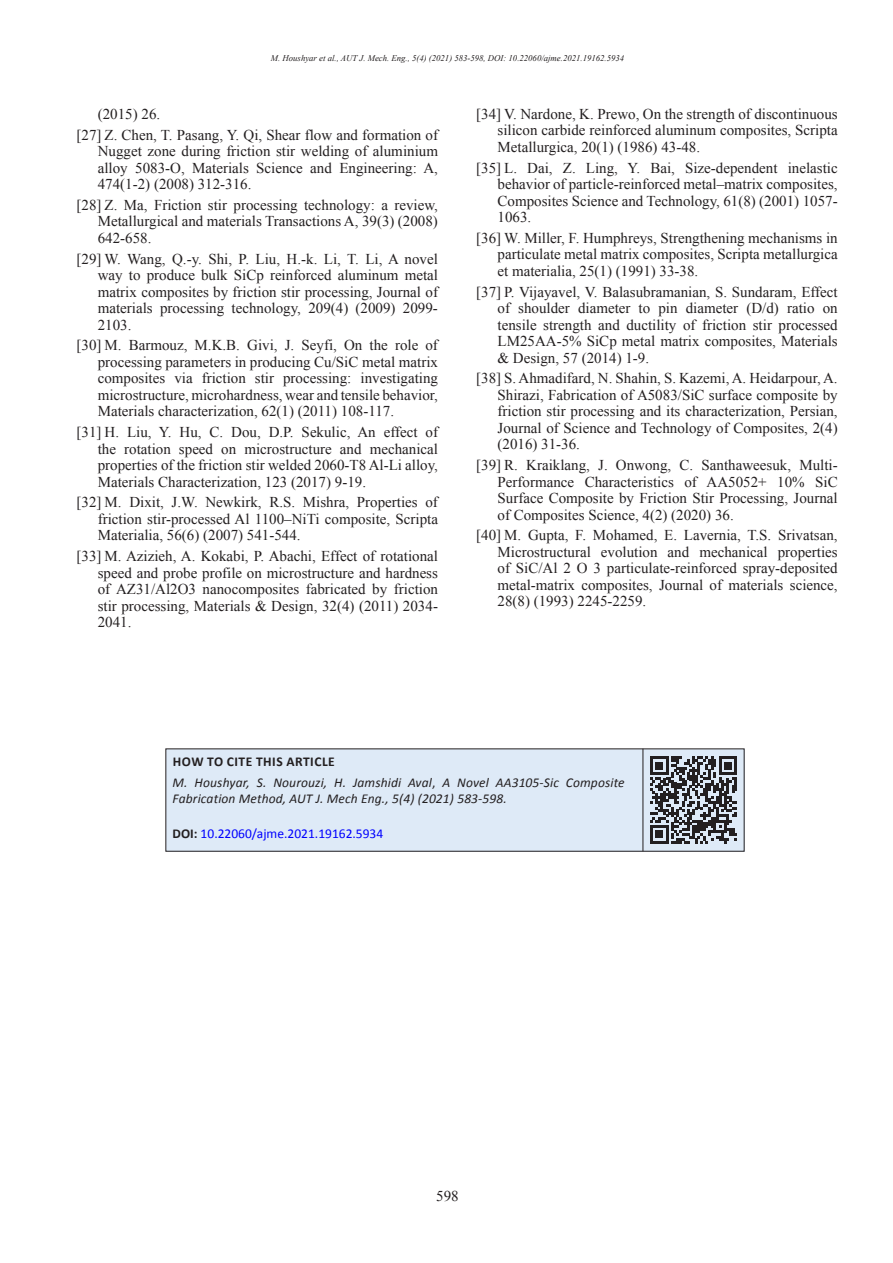
<style>
.page{position:relative;width:893px;height:1263px;background:#fff}
.page>*{position:absolute;margin:0;border:0;box-sizing:border-box;transform-origin:0 0}
.t1{font:15px/16.5px "Times New Roman";color:#231f20;text-align:justify}
.t2{font:italic 13.5px/16.2px "Calibri";letter-spacing:.01em;color:#231f20}
.t3{font:13.5px "Calibri";color:#00f}
.t4{font:700 13.5px "Calibri";letter-spacing:.04em;color:#231f20}
.t5{font:italic 8.7px "Times New Roman";color:#231f20}
.s1{font-style:normal}
.s2{font-weight:700;color:#231f20}
</style>
<div class="page">
<div style="left:166px;top:749px;width:578px;height:102px;background:#deeaf7"></div>
<div style="left:165px;top:748px;width:580px;height:104px;border:1px solid #231f20"></div>
<hr style="left:642px;top:749px;width:1px;height:102px;background:#231f20">
<svg style="left:650px;top:756px;width:87px;height:88px"></svg>
<p class="t5" style="left:271px;top:52px;width:355px">M. Houshyar et al., AUT J. Mech. Eng., 5(4) (2021) 583-598, DOI: 10.22060/ajme.2021.19162.5934</p>
<p class="t1" style="left:98px;top:105px;width:64px">(2015) 26.</p>
<p class="t1" style="left:98px;top:126px;width:342px;text-indent:-21px">[27] Z. Chen, T. Pasang, Y. Qi, Shear flow and formation of Nugget zone during friction stir welding of aluminium alloy 5083-O, Materials Science and Engineering: A, 474(1-2) (2008) 312-316.</p>
<p class="t1" style="left:98px;top:196px;width:342px;text-indent:-21px">[28] Z. Ma, Friction stir processing technology: a review, Metallurgical and materials Transactions A, 39(3) (2008)<br>642-658.</p>
<p class="t1" style="left:98px;top:250px;width:342px;text-indent:-21px">[29] W. Wang, Q.-y. Shi, P. Liu, H.-k. Li, T. Li, A novel way to produce bulk SiCp reinforced aluminum metal matrix composites by friction stir processing, Journal of materials processing technology, 209(4) (2009) 2099- 2103.</p>
<p class="t1" style="left:98px;top:337px;width:342px;text-indent:-21px">[30] M. Barmouz, M.K.B. Givi, J. Seyfi, On the role of processing parameters in producing Cu/SiC metal matrix composites via friction stir processing: investigating microstructure, microhardness, wear and tensile behavior, Materials characterization, 62(1) (2011) 108-117.</p>
<p class="t1" style="left:98px;top:423px;width:342px;text-indent:-21px">[31] H. Liu, Y. Hu, C. Dou, D.P. Sekulic, An effect of the rotation speed on microstructure and mechanical properties of the friction stir welded 2060-T8 Al-Li alloy, Materials Characterization, 123 (2017) 9-19.</p>
<p class="t1" style="left:98px;top:494px;width:342px;text-indent:-21px">[32] M. Dixit, J.W. Newkirk, R.S. Mishra, Properties of friction stir-processed Al 1100–NiTi composite, Scripta Materialia, 56(6) (2007) 541-544.</p>
<p class="t1" style="left:98px;top:547px;width:342px;text-indent:-21px">[33] M. Azizieh, A. Kokabi, P. Abachi, Effect of rotational speed and probe profile on microstructure and hardness of AZ31/Al2O3 nanocomposites fabricated by friction stir processing, Materials &amp; Design, 32(4) (2011) 2034- 2041.</p>
<p class="t1" style="left:497px;top:105px;width:342px;text-indent:-21px">[34] V. Nardone, K. Prewo, On the strength of discontinuous silicon carbide reinforced aluminum composites, Scripta Metallurgica, 20(1) (1986) 43-48.</p>
<p class="t1" style="left:497px;top:159px;width:342px;text-indent:-21px">[35] L. Dai, Z. Ling, Y. Bai, Size-dependent inelastic behavior of particle-reinforced metal–matrix composites, Composites Science and Technology, 61(8) (2001) 1057- 1063.</p>
<p class="t1" style="left:497px;top:229px;width:342px;text-indent:-21px">[36] W. Miller, F. Humphreys, Strengthening mechanisms in particulate metal matrix composites, Scripta metallurgica et materialia, 25(1) (1991) 33-38.</p>
<p class="t1" style="left:497px;top:283px;width:342px;text-indent:-21px">[37] P. Vijayavel, V. Balasubramanian, S. Sundaram, Effect of shoulder diameter to pin diameter (D/d) ratio on tensile strength and ductility of friction stir processed LM25AA-5% SiCp metal matrix composites, Materials &amp; Design, 57 (2014) 1-9.</p>
<p class="t1" style="left:497px;top:370px;width:342px;text-indent:-21px">[38] S. Ahmadifard, N. Shahin, S. Kazemi, A. Heidarpour, A.<br>Shirazi, Fabrication of A5083/SiC surface composite by friction stir processing and its characterization, Persian, Journal of Science and Technology of Composites, 2(4) (2016) 31-36.</p>
<p class="t1" style="left:497px;top:456px;width:342px;text-indent:-21px">[39] R. Kraiklang, J. Onwong, C. Santhaweesuk, Multi-Performance Characteristics of AA5052+ 10% SiC Surface Composite by Friction Stir Processing, Journal of Composites Science, 4(2) (2020) 36.</p>
<p class="t1" style="left:497px;top:527px;width:342px;text-indent:-21px">[40] M. Gupta, F. Mohamed, E. Lavernia, T.S. Srivatsan, Microstructural evolution and mechanical properties of SiC/Al 2 O 3 particulate-reinforced spray-deposited metal-matrix composites, Journal of materials science, 28(8) (1993) 2245-2259.</p>
<p class="t4" style="left:173px;top:753px;width:163px">HOW TO CITE THIS ARTICLE</p>
<p class="t2" style="left:173px;top:773px;width:453px">M. Houshyar, S. Nourouzi, H. Jamshidi Aval<span class="s1">,</span> A Novel AA3105-Sic Composite<br>Fabrication Method, AUT J. Mech Eng., 5(4) (2021) 583-598.</p>
<p class="t3" style="left:173px;top:825px;width:212px"><span class="s2">DOI:</span> 10.22060/ajme.2021.19162.5934</p>
<p class="t1" style="left:436px;top:1187px;width:24px">598</p>
</div>
